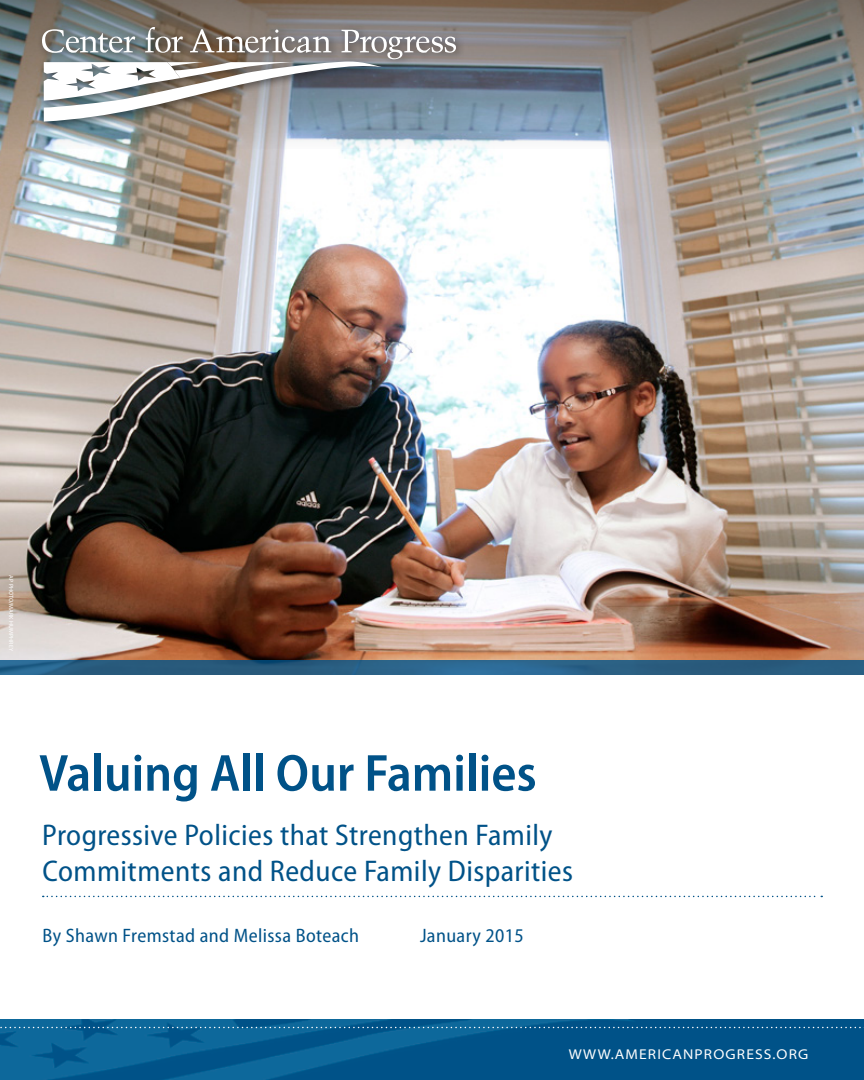
<style>
.page{position:relative;width:864px;height:1080px;background:#fff}
.page>*{position:absolute;margin:0;border:0;box-sizing:border-box;transform-origin:0 0}
.t1{font:600 semi-condensed 52.5px "Myriad Pro";color:#005288}
.t2{font:semi-condensed 30px/36px "Myriad Pro";letter-spacing:.015em;color:#005288}
.t3{font:semi-condensed 19.5px "Myriad Pro";letter-spacing:.02em;color:#005288}
.t4{font:semi-expanded 14.25px "Myriad Pro";letter-spacing:.08em;color:#fff}
.t5{font:6px "Myriad Pro";letter-spacing:.02em;color:#fff}
</style>
<div class="page">
<img style="left:0;top:1019px;width:864px;height:61px">
<img style="left:0;top:148px;width:864px;height:512px">
<svg style="left:0;top:660px;width:864px;height:15px;background:#285e83"></svg>
<img style="left:0;top:0;width:864px;height:148px">
<div style="left:36px;top:21px;width:430px;height:111px;background:#000;opacity:.5"></div>
<svg style="left:42px;top:27px;width:414px;height:95px"></svg>
<svg style="left:0;top:1027px;width:864px;height:1px"></svg>
<svg style="left:43px;top:896px;width:779px;height:1px"></svg>
<p class="t5" style="left:15px;top:575px;width:77px;rotate:90deg">AP PHOTO/MARK HUMPHREY</p>
<h1 class="t1" style="left:39px;top:744px;width:499px">Valuing All Our Families</h1>
<p class="t2" style="left:42px;top:817px;width:532px">Progressive Policies that Strengthen Family<br>Commitments and Reduce Family Disparities</p>
<p class="t3" style="left:43px;top:925px;width:318px">By Shawn Fremstad and Melissa Boteach</p>
<p class="t3" style="left:420px;top:925px;width:105px">January 2015</p>
<p class="t4" style="left:569px;top:1047px;width:241px">WWW.AMERICANPROGRESS.ORG</p>
</div>
